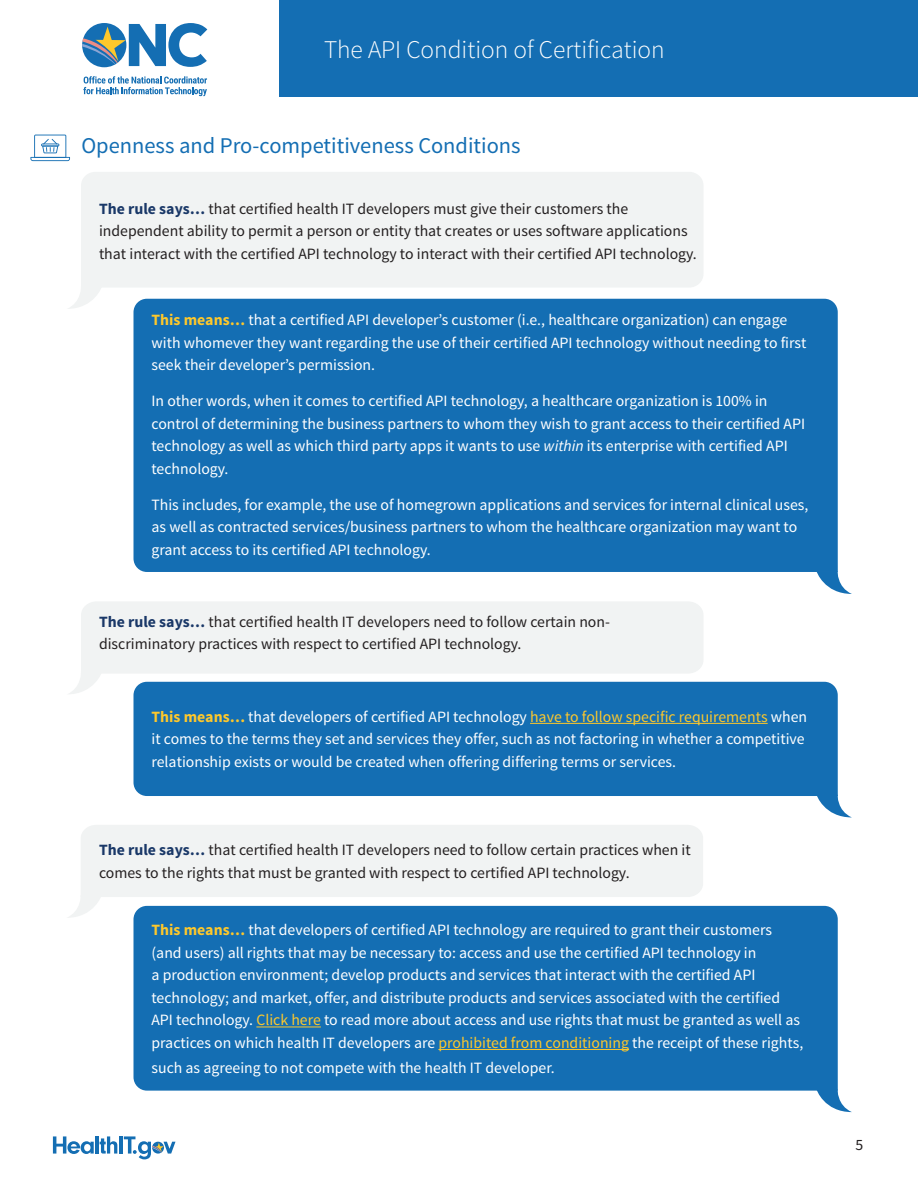
<style>
.page{position:relative;width:918px;height:1188px;background:#fff}
.page>*{position:absolute;margin:0;border:0;box-sizing:border-box;transform-origin:0 0}
.t1{font:300 25.5px "Source Sans Pro";color:#fff}
.Body_Text{font:22.5px "Source Sans Pro";color:#146eb3}
.Body_Text-2{font:15.75px/22.5px "Source Sans Pro";color:#fff}
.Body_Text-3{font:15.75px/22.5px "Source Sans Pro";color:#231f20}
.s1{font-weight:700;color:#1a3868}
.s2{font-weight:700;color:#fec82b}
.s3{font-style:italic}
.s4{color:#fec82b}
</style>
<div class="page">
<div style="left:279px;top:0;width:639px;height:97px;background:#146eb3"></div>
<svg style="left:53px;top:1136px;width:41px;height:18px"></svg>
<hr style="left:95px;top:1136px;width:4px;height:18px;background:#146eb3">
<svg style="left:100px;top:1136px;width:17px;height:18px"></svg>
<hr style="left:119px;top:1136px;width:4px;height:18px;background:#146eb3">
<svg style="left:124px;top:1136px;width:52px;height:23px"></svg>
<svg style="left:83px;top:76px;width:124px;height:20px"></svg>
<svg style="left:82px;top:23px;width:125px;height:44px"></svg>
<div style="left:81px;top:825px;width:622px;height:72px;background:#f1f3f3"></div>
<svg style="left:68px;top:895px;width:34px;height:23px"></svg>
<div style="left:134px;top:299px;width:704px;height:273px;background:#146eb3"></div>
<div style="left:81px;top:172px;width:622px;height:115px;background:#f1f3f3"></div>
<div style="left:134px;top:682px;width:704px;height:114px;background:#146eb3"></div>
<div style="left:81px;top:602px;width:622px;height:71px;background:#f1f3f3"></div>
<hr style="left:530px;top:723px;width:238px;height:1px;background:#fec82b">
<div style="left:134px;top:906px;width:704px;height:185px;background:#146eb3"></div>
<hr style="left:256px;top:1027px;width:65px;height:1px;background:#fec82b">
<hr style="left:438px;top:1049px;width:191px;height:1px;background:#fec82b">
<svg style="left:30px;top:135px;width:40px;height:26px"></svg>
<svg style="left:816px;top:571px;width:36px;height:23px"></svg>
<svg style="left:816px;top:795px;width:35px;height:22px"></svg>
<svg style="left:816px;top:1089px;width:36px;height:23px"></svg>
<svg style="left:68px;top:286px;width:34px;height:23px"></svg>
<svg style="left:69px;top:672px;width:33px;height:22px"></svg>
<h1 class="t1" style="left:324px;top:34px;width:342px">The API Condition of Certification</h1>
<p class="Body_Text" style="left:81px;top:132px;width:441px">Openness and Pro-competitiveness Conditions</p>
<p class="Body_Text-3" style="left:99px;top:197px;width:599px"><span class="s1">The rule says…</span> that certified health IT developers must give their customers the independent ability to permit a person or entity that creates or uses software applications that interact with the certified API technology to interact with their certified API technology.</p>
<p class="Body_Text-2" style="left:152px;top:309px;width:656px"><span class="s2">This means…</span> that a certified API developer’s customer (i.e., healthcare organization) can engage with whomever they want regarding the use of their certified API technology without needing to first seek their developer’s permission.</p>
<p class="Body_Text-2" style="left:152px;top:390px;width:655px">In other words, when it comes to certified API technology, a healthcare organization is 100% in control of determining the business partners to whom they wish to grant access to their certified API technology as well as which third party apps it wants to use <span class="s3">within</span> its enterprise with certified API technology.</p>
<p class="Body_Text-2" style="left:152px;top:494px;width:658px">This includes, for example, the use of homegrown applications and services for internal clinical uses, as well as contracted services/business partners to whom the healthcare organization may want to grant access to its certified API technology.</p>
<p class="Body_Text-3" style="left:99px;top:610px;width:513px"><span class="s1">The rule says…</span> that certified health IT developers need to follow certain non&shy;discriminatory practices with respect to certified API technology.</p>
<p class="Body_Text-2" style="left:152px;top:706px;width:657px"><span class="s2">This means…</span> that developers of certified API technology <span class="s4">have to follow specific requirements</span> when it comes to the terms they set and services they offer, such as not factoring in whether a competitive relationship exists or would be created when offering differing terms or services.</p>
<p class="Body_Text-3" style="left:99px;top:839px;width:593px"><span class="s1">The rule says…</span> that certified health IT developers need to follow certain practices when it comes to the rights that must be granted with respect to certified API technology.</p>
<p class="Body_Text-2" style="left:152px;top:919px;width:653px"><span class="s2">This means…</span> that developers of certified API technology are required to grant their customers (and users) all rights that may be necessary to: access and use the certified API technology in<br>a production environment; develop products and services that interact with the certified API technology; and market, offer, and distribute products and services associated with the certified API technology. <span class="s4">Click here</span> to read more about access and use rights that must be granted as well as practices on which health IT developers are <span class="s4">prohibited from conditioning</span> the receipt of these rights,</p>
<p class="Body_Text-2" style="left:152px;top:1057px;width:405px">such as agreeing to not compete with the health IT developer.</p>
<p class="Body_Text-3" style="left:856px;top:1134px;width:9px">5</p>
</div>
